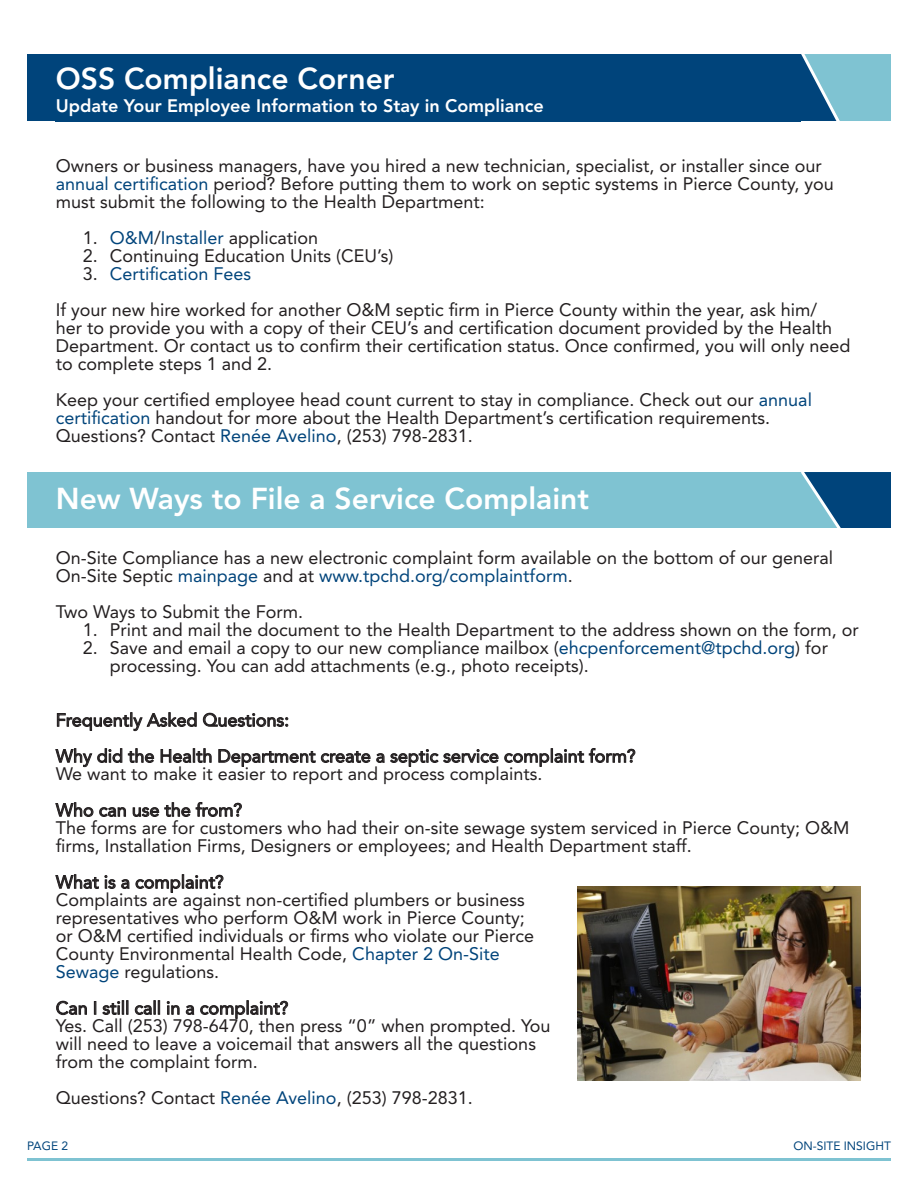
<style>
.page{position:relative;width:918px;height:1188px;background:#fff}
.page>*{position:absolute;margin:0;border:0;box-sizing:border-box;transform-origin:0 0}
.t1{font:800 30px "Avenir LT Std";color:#fff}
.t2{font:18px/18px "Avenir LT Std";color:#231f20}
.t3{font:800 18px "Avenir LT Std";color:#fff}
.t4{font:12px "Avenir LT Std";color:#00447b}
.s1{color:#00447b}
</style>
<div class="page">
<div style="left:27px;top:54px;width:29px;height:67px;background:#00447b"></div>
<svg style="left:797px;top:54px;width:94px;height:68px;background:#6cadc3"></svg>
<div style="left:56px;top:54px;width:745px;height:67px;background:#00447b"></div>
<div style="left:27px;top:472px;width:863px;height:56px;background:#7fc3d2"></div>
<svg style="left:801px;top:472px;width:90px;height:56px"></svg>
<svg style="left:57px;top:712px;width:140px;height:19px"></svg>
<svg style="left:203px;top:712px;width:85px;height:15px"></svg>
<svg style="left:55px;top:748px;width:99px;height:19px"></svg>
<svg style="left:160px;top:748px;width:52px;height:15px"></svg>
<svg style="left:218px;top:748px;width:418px;height:19px"></svg>
<svg style="left:55px;top:802px;width:71px;height:15px"></svg>
<svg style="left:132px;top:802px;width:110px;height:15px"></svg>
<svg style="left:55px;top:874px;width:44px;height:15px"></svg>
<svg style="left:105px;top:874px;width:119px;height:19px"></svg>
<svg style="left:56px;top:1000px;width:31px;height:15px"></svg>
<svg style="left:94px;top:1001px;width:2px;height:14px"></svg>
<svg style="left:102px;top:1000px;width:26px;height:15px"></svg>
<svg style="left:135px;top:1000px;width:25px;height:15px"></svg>
<svg style="left:167px;top:1001px;width:13px;height:14px"></svg>
<svg style="left:186px;top:1005px;width:8px;height:10px"></svg>
<svg style="left:200px;top:1000px;width:88px;height:19px"></svg>
<img style="left:578px;top:886px;width:282px;height:194px">
<hr style="left:27px;top:1158px;width:864px;height:3px;background:#7fc3d2">
<h1 class="t1" style="left:56px;top:61px;width:340px">OSS Compliance Corner</h1>
<p class="t3" style="left:56px;top:95px;width:489px">Update Your Employee Information to Stay in Compliance</p>
<p class="t2" style="left:56px;top:157px;width:780px">Owners or business managers, have you hired a new technician, specialist, or installer since our <span class="s1">annual certification</span> period? Before putting them to work on septic systems in Pierce County, you must submit the following to the Health Department:</p>
<p class="t2" style="left:83px;top:229px;width:237px">1. <span class="s1">O&amp;M</span>/<span class="s1">Installer</span> application</p>
<p class="t2" style="left:83px;top:247px;width:312px">2. Continuing Education Units (CEU’s)</p>
<p class="t2" style="left:56px;top:256px;width:763px;line-height:36px;text-indent:27px">3. <span class="s1">Certification Fees<br></span>If your new hire worked for another O&amp;M septic firm in Pierce County within the year, ask him/</p>
<p class="t2" style="left:56px;top:319px;width:796px">her to provide you with a copy of their CEU’s and certification document provided by the Health<br>Department. Or contact us to confirm their certification status. Once confirmed, you will only need to complete steps 1 and 2.</p>
<p class="t2" style="left:56px;top:391px;width:758px">Keep your certified employee head count current to stay in compliance. Check out our <span class="s1">annual certification</span> handout for more about the Health Department’s certification requirements.<br>Questions? Contact <span class="s1">Renée Avelino</span>, (253) 798-2831.</p>
<h1 class="t1" style="left:56px;top:481px;width:535px">New Ways to File a Service Complaint</h1>
<p class="t2" style="left:56px;top:549px;width:779px">On-Site Compliance has a new electronic complaint form available on the bottom of our general<br>On-Site Septic <span class="s1">mainpage</span> and at <span class="s1">www.tpchd.org/complaintform</span>.</p>
<p class="t2" style="left:56px;top:603px;width:249px">Two Ways to Submit the Form.</p>
<p class="t2" style="left:83px;top:621px;width:778px">1. Print and mail the document to the Health Department to the address shown on the form, or</p>
<p class="t2" style="left:110px;top:639px;width:720px;text-indent:-27px">2. Save and email a copy to our new compliance mailbox (<span class="s1">ehcpenforcement@tpchd.org</span>) for processing. You can add attachments (e.g., photo receipts).</p>
<p class="t2" style="left:56px;top:702px;width:581px;line-height:36px">Frequently Asked Questions:<br>Why did the Health Department create a septic service complaint form?</p>
<p class="t2" style="left:56px;top:756px;width:488px;line-height:36px">We want to make it easier to report and process complaints.<br>Who can use the from?</p>
<p class="t2" style="left:56px;top:819px;width:795px">The forms are for customers who had their on-site sewage system serviced in Pierce County; O&amp;M firms, Installation Firms, Designers or employees; and Health Department staff.</p>
<p class="t2" style="left:56px;top:873px;width:480px">What is a complaint?<br>Complaints are against non-certified plumbers or business representatives who perform O&amp;M work in Pierce County; or O&amp;M certified individuals or firms who violate our Pierce County Environmental Health Code, <span class="s1">Chapter 2 On-Site Sewage</span> regulations.</p>
<p class="t2" style="left:56px;top:999px;width:496px">Can I still call in a complaint?<br>Yes. Call (253) 798-6470, then press “0” when prompted. You will need to leave a voicemail that answers all the questions from the complaint form.</p>
<p class="t2" style="left:56px;top:1089px;width:418px">Questions? Contact <span class="s1">Renée Avelino</span>, (253) 798-2831.</p>
<p class="t4" style="left:27px;top:1139px;width:43px">PAGE 2</p>
<p class="t4" style="left:793px;top:1139px;width:99px">ON-SITE INSIGHT</p>
</div>
